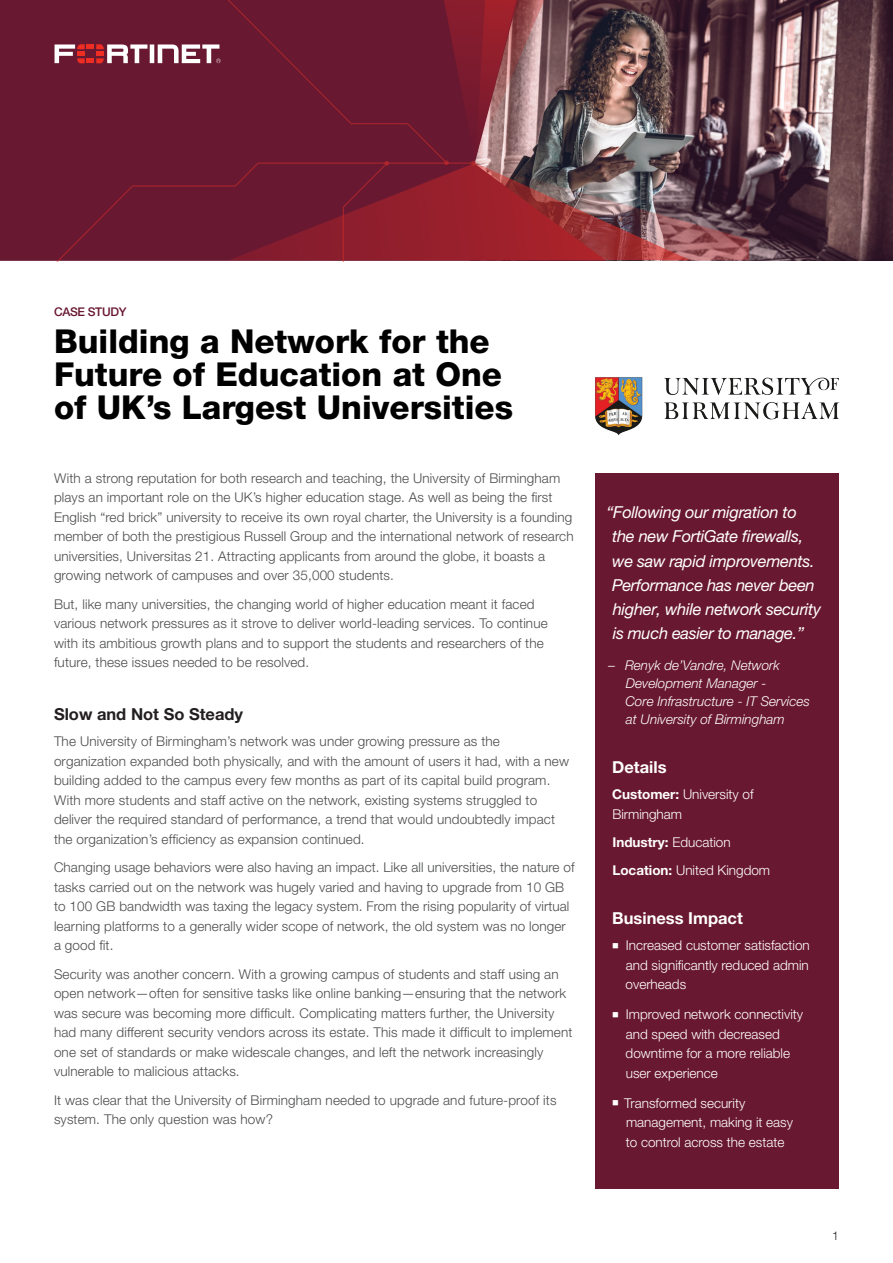
<style>
.page{position:relative;width:893px;height:1263px;background:#fff}
.page>*{position:absolute;margin:0;border:0;box-sizing:border-box;transform-origin:0 0}
.t1{font:800 33px/33px "Helvetica Neue LT Pro";color:#000}
.t2{font:italic 16.5px/24px "Helvetica Neue LT Pro";letter-spacing:-.02em;color:#fff}
.t3{font:700 16.5px "Helvetica Neue LT Pro";color:#fff}
.t4{font:700 16.5px "Helvetica Neue LT Pro";color:#231f20}
.t5{font:300 13.5px/19.5px "Helvetica Neue LT Pro";letter-spacing:.01em;color:#4b4c4d}
.t6{font:300 13.5px/19.5px "Helvetica Neue LT Pro";color:#fff}
.t7{font:italic 300 13.5px/18px "Helvetica Neue LT Pro";color:#fff}
.t8{font:500 12px "Helvetica Neue LT Pro";letter-spacing:-.025em;color:#691831}
.t9{font:300 12px "Helvetica Neue LT Pro";color:#231f20}
.s1{font-weight:700}
</style>
<div class="page">
<img style="left:749px;top:0;width:144px;height:261px">
<div style="left:0;top:0;width:52px;height:261px;background:#691831"></div>
<svg style="left:52px;top:0;width:697px;height:262px;background:#732f3f"></svg>
<img style="left:595px;top:377px;width:245px;height:59px">
<div style="left:595px;top:473px;width:244px;height:716px;background:#691831"></div>
<p class="t8" style="left:54px;top:305px;width:74px">CASE STUDY</p>
<h1 class="t1" style="left:54px;top:325px;width:461px">Building a Network for the<br>Future of Education at One of UK’s Largest Universities</h1>
<p class="t5" style="left:54px;top:468px;width:521px">With a strong reputation for both research and teaching, the University of Birmingham plays an important role on the UK’s higher education stage. As well as being the first English “red brick” university to receive its own royal charter, the University is a founding member of both the prestigious Russell Group and the international network of research universities, Universitas 21. Attracting applicants from around the globe, it boasts a growing network of campuses and over 35,000 students.</p>
<p class="t5" style="left:54px;top:594px;width:495px">But, like many universities, the changing world of higher education meant it faced various network pressures as it strove to deliver world-leading services. To continue with its ambitious growth plans and to support the students and researchers of the future, these issues needed to be resolved.</p>
<p class="t4" style="left:54px;top:704px;width:191px">Slow and Not So Steady</p>
<p class="t5" style="left:54px;top:731px;width:517px">The University of Birmingham’s network was under growing pressure as the organization expanded both physically, and with the amount of users it had, with a new building added to the campus every few months as part of its capital build program.<br>With more students and staff active on the network, existing systems struggled to deliver the required standard of performance, a trend that would undoubtedly impact the organization’s efficiency as expansion continued.</p>
<p class="t5" style="left:54px;top:857px;width:522px">Changing usage behaviors were also having an impact. Like all universities, the nature of tasks carried out on the network was hugely varied and having to upgrade from 10 GB to 100 GB bandwidth was taxing the legacy system. From the rising popularity of virtual learning platforms to a generally wider scope of network, the old system was no longer a good fit.</p>
<p class="t5" style="left:54px;top:964px;width:520px">Security was another concern. With a growing campus of students and staff using an open network—often for sensitive tasks like online banking—ensuring that the network was secure was becoming more difficult. Complicating matters further, the University had many different security vendors across its estate. This made it difficult to implement one set of standards or make widescale changes, and left the network increasingly vulnerable to malicious attacks.</p>
<p class="t5" style="left:54px;top:1090px;width:504px">It was clear that the University of Birmingham needed to upgrade and future-proof its system. The only question was how?</p>
<p class="t2" style="left:612px;top:500px;width:210px;text-indent:-5px">“Following our migration to the new FortiGate firewalls, we saw rapid improvements.<br>Performance has never been higher, while network security is much easier to manage.”</p>
<p class="t7" style="left:625px;top:656px;width:186px;text-indent:-17px">– Renyk de’Vandre, Network<br>Development Manager -<br>Core Infrastructure - IT Services at University of Birmingham</p>
<p class="t3" style="left:612px;top:757px;width:56px">Details</p>
<p class="t6" style="left:612px;top:784px;width:143px"><span class="s1">Customer:</span> University of<br>Birmingham</p>
<p class="t6" style="left:612px;top:828px;width:159px;line-height:28.3px"><span class="s1">Industry:</span> Education<br><span class="s1">Location:</span> United Kingdom</p>
<p class="t3" style="left:612px;top:908px;width:132px">Business Impact</p>
<p class="t6" style="left:626px;top:935px;width:186px;text-align:justify;text-indent:-13px">■ Increased customer satisfaction and significantly reduced admin overheads</p>
<p class="t6" style="left:626px;top:1004px;width:179px;text-indent:-13px">■ Improved network connectivity and speed with decreased downtime for a more reliable user experience</p>
<p class="t6" style="left:626px;top:1093px;width:169px;text-indent:-14px">■ Transformed security management, making it easy to control across the estate</p>
<p class="t9" style="left:832px;top:1229px;width:8px">1</p>
</div>
